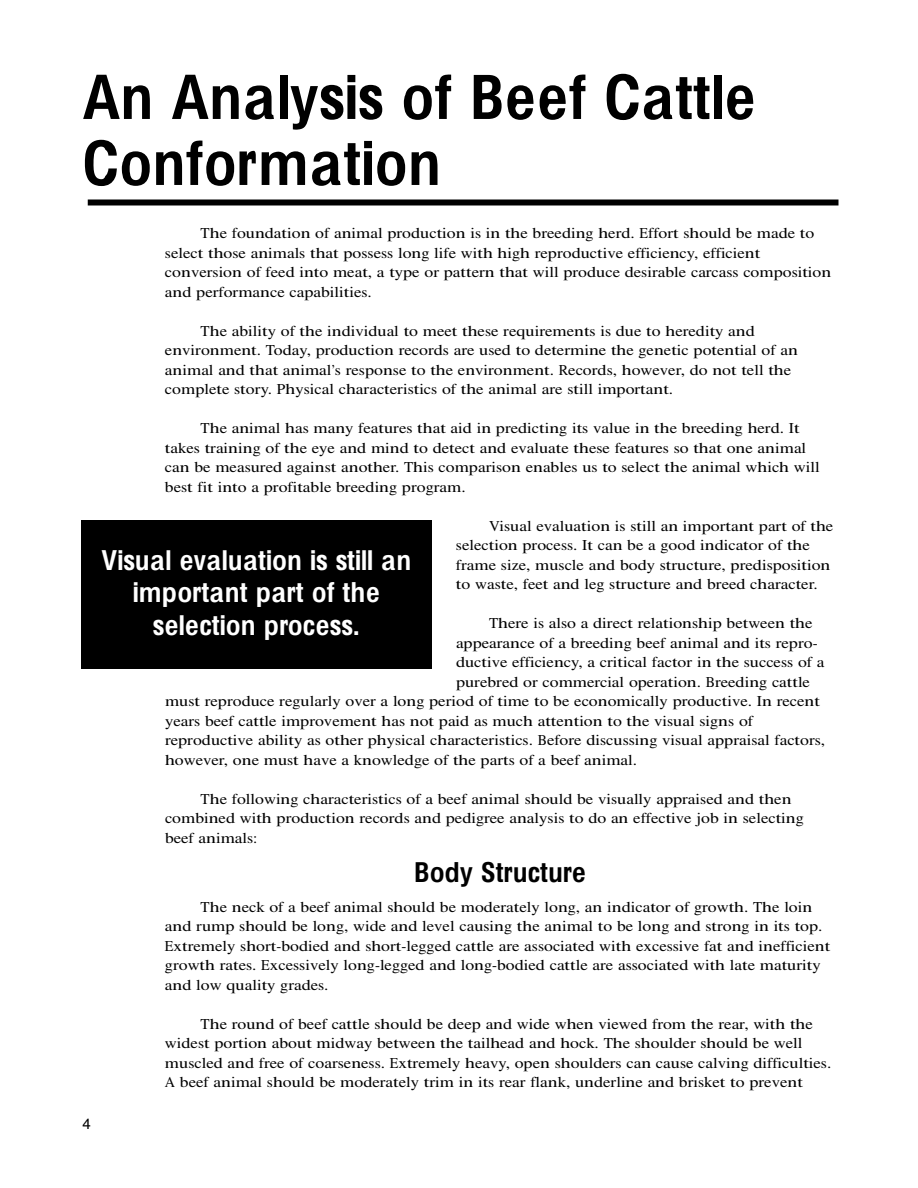
<style>
.page{position:relative;width:918px;height:1188px;background:#fff}
.page>*{position:absolute;margin:0;border:0;box-sizing:border-box;transform-origin:0 0}
.t1{font:60px/66px "Helvetica LTMM 401 933";color:#000}
.t2{font:27px "Helvetica LTMM 534 134";color:#fff}
.t3{font:27px "Helvetica LTMM 401 933";color:#fff}
.t4{font:27px "Helvetica LTMM 467 467";color:#fff}
.t5{font:27px "Helvetica LTMM 401 933";color:#000}
.t6{font:15px/19.5px "Times LTMM 1 1000";color:#000;scale:.88 1}
.t7{font:15px/19.5px "Times LTMM 1 1000";color:#000;scale:.74 1}
.t8{font:15px "Times LTMM 1 1000";color:#000;scale:.81 1}
.t9{font:15px "Times LTMM 1 1000";color:#000;scale:.76 1}
.t10{font:15px "Helvetica";color:#000}
.s1{font-family:"Helvetica LTMM 401 1000"}
.s2{font-family:"Helvetica LTMM 534 134"}
.s3{font-family:"Helvetica LTMM 401 800"}
.s4{font-family:"Helvetica LTMM 467 467"}
.s5{font-family:"Helvetica LTMM 401 667"}
.s6{font-family:"Helvetica LTMM 401 867"}
.s7{font-family:"Helvetica LTMM 467 334"}
.s8{font-family:"Times LTMM 1 1"}
.s9{font-family:"Times LTMM 1 467"}
.s10{font-family:"Times LTMM 1 334"}
.s11{font-family:"Times LTMM 1 267"}
.s12{font-family:"Times LTMM 1 933"}
.s13{font-family:"Times LTMM 1 667"}
.s14{font-family:"Times LTMM 1 134"}
.s15{font-family:"Helvetica LTMM 401 600"}
.s16{font-family:"Helvetica LTMM 467 534"}
.s17{font-family:"Helvetica LTMM 401 734"}
.s18{font-family:"Helvetica LTMM 401 933"}
</style>
<div class="page">
<div style="left:88px;top:200px;width:750px;height:6px;background:#000"></div>
<div style="left:81px;top:520px;width:351px;height:149px;background:#000"></div>
<h1 class="t1" style="left:82px;top:62px;width:675px">An An<span class="s1">a</span><span class="s2">l</span><span class="s3">y</span><span class="s4">s</span><span class="s2">i</span><span class="s4">s</span> o<span class="s5">f B</span><span class="s6">ee</span><span class="s5">f</span> <span class="s6">C</span><span class="s1">a</span><span class="s4">tt</span><span class="s2">l</span><span class="s6">e<br>C</span>on<span class="s5">f</span>o<span class="s7">r</span>m<span class="s1">a</span><span class="s4">t</span><span class="s2">i</span>on</h1>
<p class="t6" style="left:165px;top:222px;width:759px;text-indent:36px"><span class="s8">T</span>he foundation of animal p<span class="s9">r</span>oduction is in the b<span class="s9">r</span>eeding he<span class="s9">r</span>d. <span class="s8">E</span>ffo<span class="s9">r</span>t should be made to select those animals that possess long life with high <span class="s9">r</span>ep<span class="s9">r</span>oductive efficiency, efficient conve<span class="s9">r</span>sion of feed into meat, a type o<span class="s9">r</span> patte<span class="s9">r</span>n that will p<span class="s9">r</span>oduce desi<span class="s9">r</span>able ca<span class="s9">r</span>cass composition and pe<span class="s9">r</span>fo<span class="s9">r</span>mance capabilities.</p>
<p class="t6" style="left:165px;top:320px;width:721px;text-indent:36px"><span class="s8">T</span>he ability of the individual to meet these <span class="s9">r</span>equi<span class="s9">r</span>ements is due to he<span class="s9">r</span>edity and envi<span class="s9">r</span>onment. <span class="s8">T</span>oday, p<span class="s9">r</span>oduction <span class="s9">r</span>eco<span class="s9">r</span>ds a<span class="s9">r</span>e used to dete<span class="s9">r</span>mine the genetic potential of an animal and that animal<span class="s8">’</span>s <span class="s9">r</span>esponse to the envi<span class="s9">r</span>onment. <span class="s8">R</span>eco<span class="s9">r</span>ds, howeve<span class="s9">r</span>, do not tell the complete sto<span class="s9">r</span>y. <span class="s10">P</span>hysical cha<span class="s9">r</span>acte<span class="s9">r</span>istics of the animal a<span class="s9">r</span>e still impo<span class="s9">r</span>tant.</p>
<p class="t6" style="left:165px;top:417px;width:746px;text-indent:36px"><span class="s8">T</span>he animal has many featu<span class="s9">r</span>es that aid in p<span class="s9">r</span>edicting its value in the b<span class="s9">r</span>eeding he<span class="s9">r</span>d. <span class="s11">I</span>t ta<span class="s12">k</span>es t<span class="s9">r</span>aining of the eye and mind to detect and evaluate these featu<span class="s9">r</span>es so that one animal can be measu<span class="s9">r</span>ed against anothe<span class="s9">r</span>. <span class="s8">T</span>his compa<span class="s9">r</span>ison enables us to select the animal which will best fit into a p<span class="s9">r</span>ofitable b<span class="s9">r</span>eeding p<span class="s9">r</span>og<span class="s9">r</span>am.</p>
<p class="t10" style="left:82px;top:1118px;width:10px">4</p>
<p class="t7" style="left:456px;top:515px;width:511px;text-indent:33px"><span class="s8">V</span>isual evaluation is still an impo<span class="s9">r</span>tant pa<span class="s9">r</span>t of the selection p<span class="s9">r</span>ocess. <span class="s11">I</span>t can be a good indicato<span class="s9">r</span> of the f<span class="s9">r</span>ame size, muscle and body st<span class="s9">r</span>uctu<span class="s9">r</span>e, p<span class="s9">r</span>edisposition to waste, feet and leg st<span class="s9">r</span>uctu<span class="s9">r</span>e and b<span class="s9">r</span>eed cha<span class="s9">r</span>acte<span class="s9">r</span>.</p>
<p class="t6" style="left:489px;top:612px;width:369px"><span class="s8">T</span>he<span class="s9">r</span>e is also a di<span class="s9">r</span>ect <span class="s9">r</span>elationship between the</p>
<p class="t9" style="left:456px;top:633px;width:477px">appea<span class="s9">r</span>ance of a b<span class="s9">r</span>eeding beef animal and its <span class="s9">r</span>ep<span class="s9">r</span>o<span class="s8">-</span></p>
<p class="t8" style="left:456px;top:653px;width:456px">ductive efficiency, a c<span class="s9">r</span>itical facto<span class="s9">r</span> in the success of a</p>
<p class="t8" style="left:456px;top:672px;width:439px">pu<span class="s9">r</span>eb<span class="s9">r</span>ed o<span class="s9">r</span> comme<span class="s9">r</span>cial ope<span class="s9">r</span>ation. <span class="s8">B</span><span class="s9">r</span>eeding cattle</p>
<p class="t8" style="left:165px;top:692px;width:810px">must <span class="s9">r</span>ep<span class="s9">r</span>oduce <span class="s9">r</span>egula<span class="s9">r</span>ly ove<span class="s9">r</span> a long pe<span class="s9">r</span>iod of time to be economically p<span class="s9">r</span>oductive. <span class="s11">I</span>n <span class="s9">r</span>ecent</p>
<p class="t7" style="left:165px;top:710px;width:796px">yea<span class="s9">r</span>s beef cattle imp<span class="s9">r</span>ovement has not paid as much attention to the visual signs of</p>
<p class="t7" style="left:165px;top:729px;width:894px"><span class="s9">r</span>ep<span class="s9">r</span>oductive ability as othe<span class="s9">r</span> physical cha<span class="s9">r</span>acte<span class="s9">r</span>istics. <span class="s8">B</span>efo<span class="s9">r</span>e discussing visual app<span class="s9">r</span>aisal facto<span class="s9">r</span>s,</p>
<p class="t6" style="left:165px;top:749px;width:538px">howeve<span class="s9">r</span>, one must have a <span class="s12">k</span>nowledge of the pa<span class="s9">r</span>ts of a beef animal.</p>
<p class="t6" style="left:165px;top:788px;width:727px;text-indent:36px"><span class="s8">T</span>he following cha<span class="s9">r</span>acte<span class="s9">r</span>istics of a beef animal should be visually app<span class="s9">r</span>aised and then combined with p<span class="s9">r</span>oduction <span class="s9">r</span>eco<span class="s9">r</span>ds and pedig<span class="s9">r</span>ee analysis to do an effective <span class="s13">j</span>ob in selecting beef animals<span class="s14">:</span></p>
<h2 class="t5" style="left:414px;top:855px;width:173px"><span class="s5">B</span>o<span class="s1">d</span><span class="s3">y</span> <span class="s15">S</span><span class="s4">t</span><span class="s7">r</span>u<span class="s16">c</span><span class="s4">t</span>u<span class="s7">r</span><span class="s6">e</span></h2>
<p class="t6" style="left:165px;top:896px;width:758px;text-indent:36px"><span class="s8">T</span>he nec<span class="s12">k</span> of a beef animal should be mode<span class="s9">r</span>ately long, an indicato<span class="s9">r</span> of g<span class="s9">r</span>owth. <span class="s8">T</span>he loin and <span class="s9">r</span>ump should be long, wide and level causing the animal to be long and st<span class="s9">r</span>ong in its top.<br><span class="s8">E</span>xt<span class="s9">r</span>emely sho<span class="s9">r</span>t<span class="s8">-</span>bodied and sho<span class="s9">r</span>t<span class="s8">-</span>legged cattle a<span class="s9">r</span>e associated with excessive fat and inefficient g<span class="s9">r</span>owth <span class="s9">r</span>ates. <span class="s8">E</span>xcessively long<span class="s8">-</span>legged and long<span class="s8">-</span>bodied cattle a<span class="s9">r</span>e associated with late matu<span class="s9">r</span>ity and low quality g<span class="s9">r</span>ades.</p>
<p class="t6" style="left:165px;top:1013px;width:759px;text-indent:36px"><span class="s8">T</span>he <span class="s9">r</span>ound of beef cattle should be deep and wide when viewed f<span class="s9">r</span>om the <span class="s9">r</span>ea<span class="s9">r</span>, with the widest po<span class="s9">r</span>tion about midway between the tailhead and hoc<span class="s12">k</span>. <span class="s8">T</span>he shoulde<span class="s9">r</span> should be well muscled and f<span class="s9">r</span>ee of coa<span class="s9">r</span>seness. <span class="s8">E</span>xt<span class="s9">r</span>emely heavy, open shoulde<span class="s9">r</span>s can cause calving difficulties.<br><span class="s8">A</span> beef animal should be mode<span class="s9">r</span>ately t<span class="s9">r</span>im in its <span class="s9">r</span>ea<span class="s9">r</span> flan<span class="s12">k</span>, unde<span class="s9">r</span>line and b<span class="s9">r</span>is<span class="s12">k</span>et to p<span class="s9">r</span>event</p>
<h2 class="t2" style="left:101px;top:543px;width:312px"><span class="s17">V</span>i<span class="s4">s</span><span class="s18">u</span><span class="s1">a</span>l <span class="s6">e</span><span class="s5">v</span><span class="s1">a</span>l<span class="s18">u</span><span class="s1">a</span><span class="s4">t</span>i<span class="s18">on</span> i<span class="s4">s st</span>ill <span class="s1">a</span><span class="s18">n</span></h2>
<h2 class="t3" style="left:133px;top:576px;width:248px"><span class="s2">i</span>m<span class="s1">p</span>o<span class="s7">r</span><span class="s4">t</span><span class="s1">a</span>n<span class="s4">t</span> <span class="s1">pa</span><span class="s7">r</span><span class="s4">t</span> o<span class="s5">f</span> <span class="s4">t</span>h<span class="s6">e</span></h2>
<h2 class="t4" style="left:153px;top:608px;width:209px">s<span class="s6">e</span><span class="s2">l</span><span class="s6">e</span><span class="s16">c</span>t<span class="s2">i</span><span class="s18">on</span> <span class="s1">p</span><span class="s7">r</span><span class="s18">o</span><span class="s16">c</span><span class="s6">e</span>ss<span class="s15">.</span></h2>
</div>
